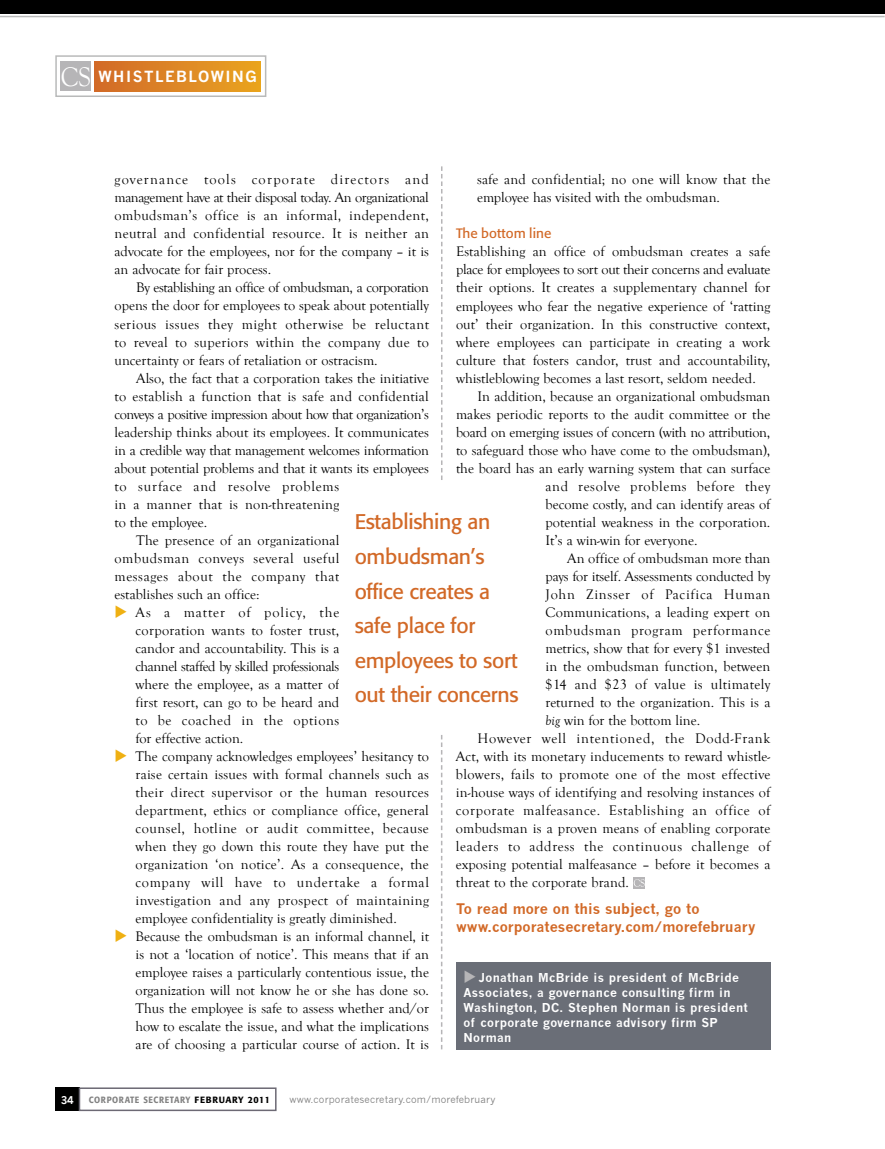
<style>
.page{position:relative;width:885px;height:1149px;background:#fff}
.page>*{position:absolute;margin:0;border:0;box-sizing:border-box;transform-origin:0 0}
.t1{font:27.6px "Goudy Old Style T";color:#fff;scale:.91 1}
.t2{font:21px/34.5px "Formata";letter-spacing:-.015em;color:#d26927}
.t3{font:700 15px "News Gothic";letter-spacing:.1em;color:#fff}
.t4{font:14.25px/18px "Goudy Old Style T";letter-spacing:.005em;color:#000;text-align:justify}
.t5{font:14.25px "Goudy Old Style T";letter-spacing:.04em;color:#000}
.t6{font:14.25px "Goudy Old Style T";letter-spacing:-.02em;color:#000}
.t7{font:14.25px "Goudy Old Style T";letter-spacing:.045em;color:#000}
.t8{font:700 14.25px/18px "News Gothic";color:#d26927}
.t9{font:14.25px "Goudy Old Style T";letter-spacing:.055em;color:#000}
.t10{font:14.25px "Goudy Old Style T";letter-spacing:-.03em;color:#000}
.t11{font:14.25px "Goudy Old Style T";letter-spacing:.025em;color:#000}
.t12{font:14.25px "Goudy Old Style T";letter-spacing:.03em;color:#000}
.t13{font:14.25px "Goudy Old Style T";letter-spacing:.05em;color:#000}
.t14{font:13.5px "Formata";letter-spacing:.01em;color:#d26927}
.t15{font:700 12px/15px "News Gothic";letter-spacing:.025em;color:#fff}
.t16{font:700 10.5px "News Gothic";color:#fff}
.t17{font:9.75px "News Gothic";letter-spacing:.015em;color:#818181}
.t18{font:500 9px "Formata";letter-spacing:.075em;color:#818181;scale:.9 1}
.s1{font-style:italic}
.s2{color:#b6b5b7}
.s3{color:#efb012}
.s4{color:#000}
</style>
<div class="page">
<hr style="left:0;top:16px;width:884px;height:1px;background:#b9baba">
<div style="left:0;top:0;width:884px;height:14px;background:#000"></div>
<div style="left:55px;top:55px;width:211px;height:42px;border:2px solid #b9baba"></div>
<div style="left:61px;top:61px;width:30px;height:30px;background:#b6b5b7"></div>
<div style="left:55px;top:1087px;width:24px;height:23px;background:#000"></div>
<div style="left:79px;top:1087px;width:197px;height:23px;border:2px solid #6c6974"></div>
<div style="left:95px;top:61px;width:165px;height:30px;background:linear-gradient(to right,#d16a29,#eaa420)"></div>
<svg style="left:441px;top:735px;width:1px;height:313px"></svg>
<svg style="left:633px;top:877px;width:12px;height:11px"></svg>
<svg style="left:633px;top:878px;width:11px;height:8px"></svg>
<div style="left:456px;top:961px;width:314px;height:88px;background:#6a6e77"></div>
<svg style="left:441px;top:166px;width:1px;height:314px"></svg>
<h1 class="t1" style="left:61px;top:62px;width:34px">CS</h1>
<p class="t3" style="left:98px;top:67px;width:160px">whistleblowing</p>
<p class="t4" style="left:477px;top:171px;width:295px">safe and confidential; no one will know that the employee has visited with the ombudsman.</p>
<p class="t14" style="left:456px;top:225px;width:97px">The bottom line</p>
<p class="t4" style="left:456px;top:243px;width:316px">Establishing an office of ombudsman creates a safe place for employees to sort out their concerns and evaluate their options. It creates a supplementary channel for employees who fear the negative experience of ‘ratting out’ their organization. In this constructive context, where employees can participate in creating a work culture that fosters candor, trust and accountability, whistleblowing becomes a last resort, seldom needed.</p>
<p class="t4" style="left:477px;top:387px;width:294px">In addition, because an organizational ombudsman</p>
<p class="t4" style="left:456px;top:405px;width:316px">makes periodic reports to the audit committee or the</p>
<p class="t6" style="left:456px;top:424px;width:316px">board on emerging issues of concern (with no attribution,</p>
<p class="t4" style="left:456px;top:441px;width:316px">to safeguard those who have come to the ombudsman),</p>
<p class="t4" style="left:456px;top:459px;width:316px">the board has an early warning system that can surface</p>
<p class="t7" style="left:545px;top:478px;width:226px">and resolve problems before they</p>
<p class="t4" style="left:545px;top:495px;width:226px">become costly, and can identify areas of</p>
<p class="t4" style="left:545px;top:513px;width:226px">potential weakness in the corporation.</p>
<p class="t4" style="left:545px;top:531px;width:153px">It’s a win-win for everyone.</p>
<p class="t4" style="left:567px;top:549px;width:205px">An office of ombudsman more than</p>
<p class="t4" style="left:545px;top:567px;width:226px">pays for itself. Assessments conducted by</p>
<p class="t13" style="left:545px;top:586px;width:226px">John Zinsser of Pacifica Human</p>
<p class="t4" style="left:545px;top:603px;width:226px">Communications, a leading expert on</p>
<p class="t7" style="left:545px;top:622px;width:226px">ombudsman program performance</p>
<p class="t4" style="left:545px;top:639px;width:226px">metrics, show that for every $1 invested</p>
<p class="t4" style="left:545px;top:657px;width:226px">in the ombudsman function, between</p>
<p class="t12" style="left:545px;top:676px;width:226px">$14 and $23 of value is ultimately</p>
<p class="t4" style="left:545px;top:693px;width:226px">returned to the organization. This is a</p>
<p class="t4" style="left:545px;top:711px;width:156px"><span class="s1">big</span> win for the bottom line.</p>
<p class="t9" style="left:477px;top:730px;width:294px">However well intentioned, the Dodd-Frank</p>
<p class="t4" style="left:456px;top:747px;width:316px">Act, with its monetary inducements to reward whistle-</p>
<p class="t11" style="left:456px;top:766px;width:316px">blowers, fails to promote one of the most effective</p>
<p class="t4" style="left:456px;top:783px;width:316px">in-house ways of identifying and resolving instances of</p>
<p class="t5" style="left:456px;top:802px;width:316px">corporate malfeasance. Establishing an office of</p>
<p class="t4" style="left:456px;top:819px;width:316px">ombudsman is a proven means of enabling corporate</p>
<p class="t7" style="left:456px;top:838px;width:316px">leaders to address the continuous challenge of</p>
<p class="t4" style="left:456px;top:855px;width:316px">exposing potential malfeasance – before it becomes a</p>
<p class="t4" style="left:456px;top:873px;width:174px">threat to the corporate brand.</p>
<p class="t8" style="left:456px;top:899px;width:301px">To read more on this subject, go to www.corporatesecretary.com/morefebruary</p>
<p class="t15" style="left:463px;top:969px;width:286px"><span class="s2">◆</span> Jonathan McBride is president of McBride Associates, a governance consulting firm in Washington, DC. Stephen Norman is president of corporate governance advisory firm SP Norman</p>
<p class="t4" style="left:114px;top:171px;width:316px">governance tools corporate directors and management have at their disposal today. An organizational ombudsman’s office is an informal, independent, neutral and confidential resource. It is neither an advocate for the employees, nor for the company – it is an advocate for fair process.</p>
<p class="t4" style="left:114px;top:279px;width:316px;text-indent:22px">By establishing an office of ombudsman, a corporation opens the door for employees to speak about potentially serious issues they might otherwise be reluctant to reveal to superiors within the company due to uncertainty or fears of retaliation or ostracism.</p>
<p class="t4" style="left:136px;top:369px;width:294px">Also, the fact that a corporation takes the initiative</p>
<p class="t4" style="left:114px;top:387px;width:316px">to establish a function that is safe and confidential</p>
<p class="t10" style="left:114px;top:406px;width:316px">conveys a positive impression about how that organization’s</p>
<p class="t4" style="left:114px;top:423px;width:316px">leadership thinks about its employees. It communicates</p>
<p class="t6" style="left:114px;top:442px;width:316px">in a credible way that management welcomes information</p>
<p class="t4" style="left:114px;top:459px;width:316px">about potential problems and that it wants its employees</p>
<p class="t9" style="left:114px;top:478px;width:226px">to surface and resolve problems</p>
<p class="t4" style="left:114px;top:495px;width:226px">in a manner that is non-threatening</p>
<p class="t4" style="left:114px;top:513px;width:94px">to the employee.</p>
<p class="t4" style="left:136px;top:531px;width:205px">The presence of an organizational</p>
<p class="t5" style="left:114px;top:550px;width:226px">ombudsman conveys several useful</p>
<p class="t5" style="left:114px;top:568px;width:226px">messages about the company that</p>
<p class="t4" style="left:114px;top:585px;width:147px">establishes such an office:</p>
<p class="t4" style="left:135px;top:603px;width:205px;text-indent:-21px"><span class="s3">◆</span> As a matter of policy, the corporation wants to foster trust, candor and accountability. This is a channel staffed by skilled professionals where the employee, as a matter of first resort, can go to be heard and to be coached in the options for effective action.</p>
<p class="t4" style="left:135px;top:747px;width:295px;text-indent:-21px"><span class="s3">◆</span> The company acknowledges employees’ hesitancy to raise certain issues with formal channels such as their direct supervisor or the human resources department, ethics or compliance office, general counsel, hotline or audit committee, because when they go down this route they have put the organization ‘on notice’. As a consequence, the company will have to undertake a formal investigation and any prospect of maintaining employee confidentiality is greatly diminished.</p>
<p class="t4" style="left:135px;top:927px;width:295px;text-indent:-21px"><span class="s3">◆</span> Because the ombudsman is an informal channel, it is not a ‘location of notice’. This means that if an employee raises a particularly contentious issue, the organization will not know he or she has done so.<br>Thus the employee is safe to assess whether and/or how to escalate the issue, and what the implications are of choosing a particular course of action. It is</p>
<h2 class="t2" style="left:354px;top:504px;width:165px">Establishing an ombudsman’s office creates a safe place for employees to sort out their concerns</h2>
<p class="t16" style="left:61px;top:1093px;width:15px">34</p>
<p class="t18" style="left:89px;top:1093px;width:203px">CORPORATE SECRETARY <span class="s4">FEBRUARY 2011</span></p>
<p class="t17" style="left:289px;top:1093px;width:207px">www.corporatesecretary.com/morefebruary</p>
</div>
